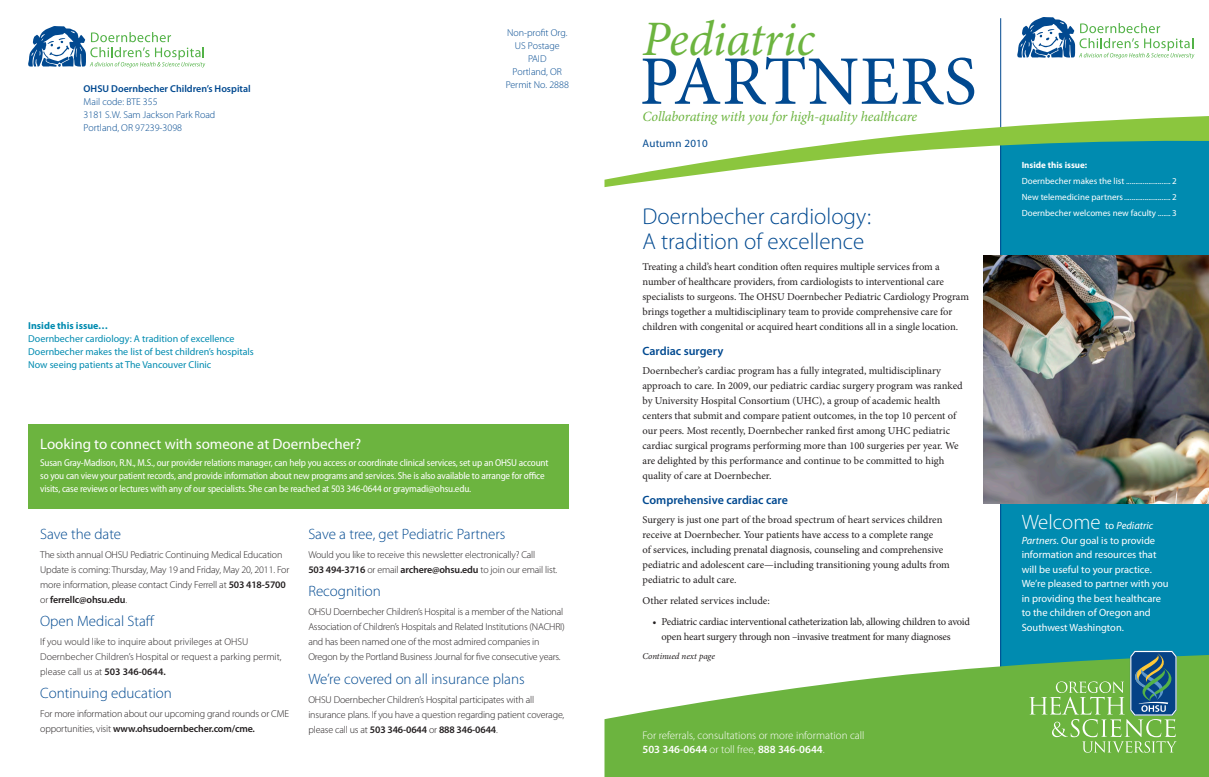
<style>
.page{position:relative;width:1209px;height:777px;background:#fff}
.page>*{position:absolute;margin:0;border:0;box-sizing:border-box;transform-origin:0 0}
.t1{font:69.5px "Minion Pro";letter-spacing:.01em;color:#014990}
.t2{font:italic 49.6px "Minion Pro";letter-spacing:-.01em;color:#6cb43f}
.headline{font:300 23px/25px "Myriad Pro";color:#014990}
.BRIEFS_heading{font:300 15px "Myriad Pro";color:#014990}
.headline-2{font:15px "Myriad Pro";color:#fff}
.Text{font:italic 14.1px "Minion Pro";letter-spacing:-.01em;color:#6cb43f}
.Subhead{font:600 12px "Myriad Pro";color:#014990}
.headline-3{font:300 11px/13.2px "Myriad Pro";color:#fff}
.t3{font:11px "Myriad Pro";letter-spacing:.025em;color:#014990}
.Text_more_leading{font:10.5px/15px "Minion Pro";letter-spacing:-.005em;color:#231f20}
.Text-2{font:10.5px/14.5px "Myriad Pro";color:#fff}
.Bullet{font:10.5px/15px "Minion Pro";letter-spacing:-.02em;color:#231f20}
.BRIEFS_bt{font:300 10px/15px "Myriad Pro";letter-spacing:-.015em;color:#231f20}
.Text-3{font:semi-condensed 10px/13px "Myriad Pro";letter-spacing:-.015em;color:#fff}
.Text-4{font:10px "Myriad Pro";color:#008bb0}
.BRIEFS_heading-2{font:300 10px/15px "Myriad Pro";color:#231f20}
.headline-4{font:300 10px "Myriad Pro";color:#014990}
.BRIEFS_bt-2{font:600 10px "Myriad Pro";letter-spacing:-.015em;color:#231f20}
.headline-5{font:600 10px "Myriad Pro";color:#014990}
.headline-6{font:700 10px "Myriad Pro";color:#008bb0}
.Text-5{font:9px "Myriad Pro";color:#fff}
.Text-6{font:italic 9px "Minion Pro";letter-spacing:-.005em;color:#231f20}
.headline-7{font:700 9px "Myriad Pro";color:#fff}
.s1{font-weight:600}
.s2{font-weight:300}
.s3{font-weight:300;font-size:20.9px}
.s4{font-style:italic}
</style>
<div class="page">
<div style="left:1000px;top:133px;width:208px;height:536px;background:#008bb0"></div>
<hr style="left:1000px;top:18px;width:1px;height:653px;background:#014990">
<svg style="left:604px;top:654px;width:604px;height:122px;fill:#6cb43f"></svg>
<svg style="left:1029px;top:650px;width:151px;height:102px;background:#65a867"></svg>
<svg style="left:604px;top:115px;width:604px;height:72px"></svg>
<img style="left:983px;top:255px;width:225px;height:248px">
<div style="left:28px;top:424px;width:540px;height:85px;background:#6cb43f"></div>
<svg style="left:1017px;top:17px;width:177px;height:42px"></svg>
<svg style="left:28px;top:26px;width:177px;height:42px"></svg>
<p class="headline-5" style="left:84px;top:82px;width:169px">OHSU Doernbecher Children’s Hospital</p>
<p class="headline-4" style="left:84px;top:96px;width:75px">Mail code: BTE 355</p>
<p class="headline-4" style="left:84px;top:109px;width:133px">3181 S.W. Sam Jackson Park Road</p>
<p class="headline-4" style="left:84px;top:122px;width:100px">Portland, OR 97239-3098</p>
<p class="headline-6" style="left:28px;top:319px;width:82px">Inside this issue…</p>
<p class="Text-4" style="left:28px;top:332px;width:208px">Doernbecher cardiology: A tradition of excellence</p>
<p class="Text-4" style="left:28px;top:345px;width:227px">Doernbecher makes the list of best children’s hospitals</p>
<p class="Text-4" style="left:28px;top:358px;width:185px">Now seeing patients at The Vancouver Clinic</p>
<p class="headline-4" style="left:507px;top:27px;width:62px">Non-profit Org.</p>
<p class="headline-4" style="left:515px;top:40px;width:46px">US Postage</p>
<p class="headline-4" style="left:528px;top:53px;width:20px">PAID</p>
<p class="headline-4" style="left:512px;top:66px;width:51px">Portland, OR</p>
<p class="headline-4" style="left:505px;top:79px;width:65px">Permit No. 2888</p>
<p class="headline-2" style="left:40px;top:434px;width:322px">Looking to connect with someone at Doernbecher?</p>
<p class="Text-3" style="left:40px;top:456px;width:510px">Susan Gray-Madison, R.N., M.S., our provider relations manager, can help you access or coordinate clinical services, set up an OHSU account so you can view your patient records, and provide information about new programs and services. She is also available to arrange for office visits, case reviews or lectures with any of our specialists. She can be reached at 503 346-0644 or graymadi@ohsu.edu.</p>
<p class="BRIEFS_heading" style="left:40px;top:525px;width:82px">Save the date</p>
<p class="BRIEFS_bt" style="left:40px;top:546px;width:251px">The sixth annual OHSU Pediatric Continuing Medical Education Update is coming: Thursday, May 19 and Friday, May 20, 2011. For more information, please contact Cindy Ferrell at <span class="s1">503 418-5700 </span>or <span class="s1">ferrellc@ohsu.edu</span>.</p>
<p class="BRIEFS_heading" style="left:40px;top:612px;width:116px">Open Medical Staff</p>
<p class="BRIEFS_heading-2" style="left:40px;top:633px;width:243px">If you would like to inquire about privileges at OHSU<br>Doernbecher Children’s Hospital or request a parking permit, please call us at <span class="s1">503 346-0644.</span></p>
<p class="BRIEFS_heading" style="left:40px;top:684px;width:133px">Continuing education</p>
<p class="BRIEFS_bt" style="left:40px;top:705px;width:250px">For more information about our upcoming grand rounds or CME opportunities, visit <span class="s1">www.ohsudoernbecher.com/cme.</span></p>
<p class="BRIEFS_heading" style="left:308px;top:525px;width:199px">Save a tree, get Pediatric Partners</p>
<p class="BRIEFS_bt" style="left:308px;top:546px;width:228px">Would you like to receive this newsletter electronically? Call</p>
<p class="BRIEFS_bt-2" style="left:308px;top:562px;width:250px">503 494-3716 <span class="s2">or email</span> archere@ohsu.edu <span class="s2">to join our email list.</span></p>
<p class="BRIEFS_heading" style="left:308px;top:582px;width:74px">Recognition</p>
<p class="BRIEFS_bt" style="left:308px;top:604px;width:258px">OHSU Doernbecher Children’s Hospital is a member of the National Association of Children’s Hospitals and Related Institutions (NACHRI) and has been named one of the most admired companies in Oregon by the Portland Business Journal for five consecutive years.</p>
<p class="BRIEFS_heading" style="left:308px;top:670px;width:218px">We’re covered on all insurance plans</p>
<p class="BRIEFS_bt" style="left:308px;top:691px;width:257px">OHSU Doernbecher Children’s Hospital participates with all insurance plans. If you have a question regarding patient coverage, please call us at <span class="s1">503 346-0644</span> or <span class="s1">888 346-0644</span>.</p>
<p class="t2" style="left:642px;top:6px;width:174px">Pediatric</p>
<p class="t1" style="left:639px;top:35px;width:339px">PARTNERS</p>
<p class="Text" style="left:642px;top:107px;width:276px">Collaborating with you for high-quality healthcare</p>
<p class="t3" style="left:642px;top:137px;width:67px">Autumn 2010</p>
<p class="headline" style="left:642px;top:204px;width:230px">Doernbecher cardiology:<br>A tradition of excellence</p>
<p class="Text_more_leading" style="left:642px;top:259px;width:328px">Treating a child’s heart condition often requires multiple services from a number of healthcare providers, from cardiologists to interventional care specialists to surgeons. The OHSU Doernbecher Pediatric Cardiology Program brings together a multidisciplinary team to provide comprehensive care for children with congenital or acquired heart conditions all in a single location.</p>
<p class="Subhead" style="left:642px;top:343px;width:82px">Cardiac surgery</p>
<p class="Text_more_leading" style="left:642px;top:363px;width:322px">Doernbecher’s cardiac program has a fully integrated, multidisciplinary approach to care. In 2009, our pediatric cardiac surgery program was ranked by University Hospital Consortium (UHC), a group of academic health centers that submit and compare patient outcomes, in the top 10 percent of our peers. Most recently, Doernbecher ranked first among UHC pediatric cardiac surgical programs performing more than 100 surgeries per year. We are delighted by this performance and continue to be committed to high quality of care at Doernbecher.</p>
<p class="Subhead" style="left:642px;top:492px;width:147px">Comprehensive cardiac care</p>
<p class="Text_more_leading" style="left:642px;top:512px;width:309px">Surgery is just one part of the broad spectrum of heart services children receive at Doernbecher. Your patients have access to a complete range<br>of services, including prenatal diagnosis, counseling and comprehensive pediatric and adolescent care—including transitioning young adults from pediatric to adult care.</p>
<p class="Text_more_leading" style="left:642px;top:593px;width:129px">Other related services include:</p>
<p class="Bullet" style="left:661px;top:614px;width:310px;text-indent:-9px">• Pediatric cardiac interventional catheterization lab, allowing children to avoid open heart surgery through non –invasive treatment for many diagnoses</p>
<p class="Text-6" style="left:642px;top:650px;width:74px">Continued next page</p>
<p class="headline-3" style="left:642px;top:729px;width:223px">For referrals, consultations or more information call<br><span class="s1">503 346-0644</span> or toll free, <span class="s1">888 346-0644</span>.</p>
<p class="headline-7" style="left:1021px;top:159px;width:67px">Inside this issue:</p>
<p class="Text-5" style="left:1021px;top:175px;width:157px">Doernbecher makes the list ........................ 2</p>
<p class="Text-5" style="left:1021px;top:191px;width:156px">New telemedicine partners......................... 2</p>
<p class="Text-5" style="left:1021px;top:207px;width:156px">Doernbecher welcomes new faculty ....... 3</p>
<p class="Text-2" style="left:1021px;top:518px;width:148px"><span class="s3">Welcome</span> to <span class="s4">Pediatric<br>Partners.</span> Our goal is to provide information and resources that will be useful to your practice.<br>We’re pleased to partner with you in providing the best healthcare to the children of Oregon and<br>Southwest Washington.</p>
</div>
